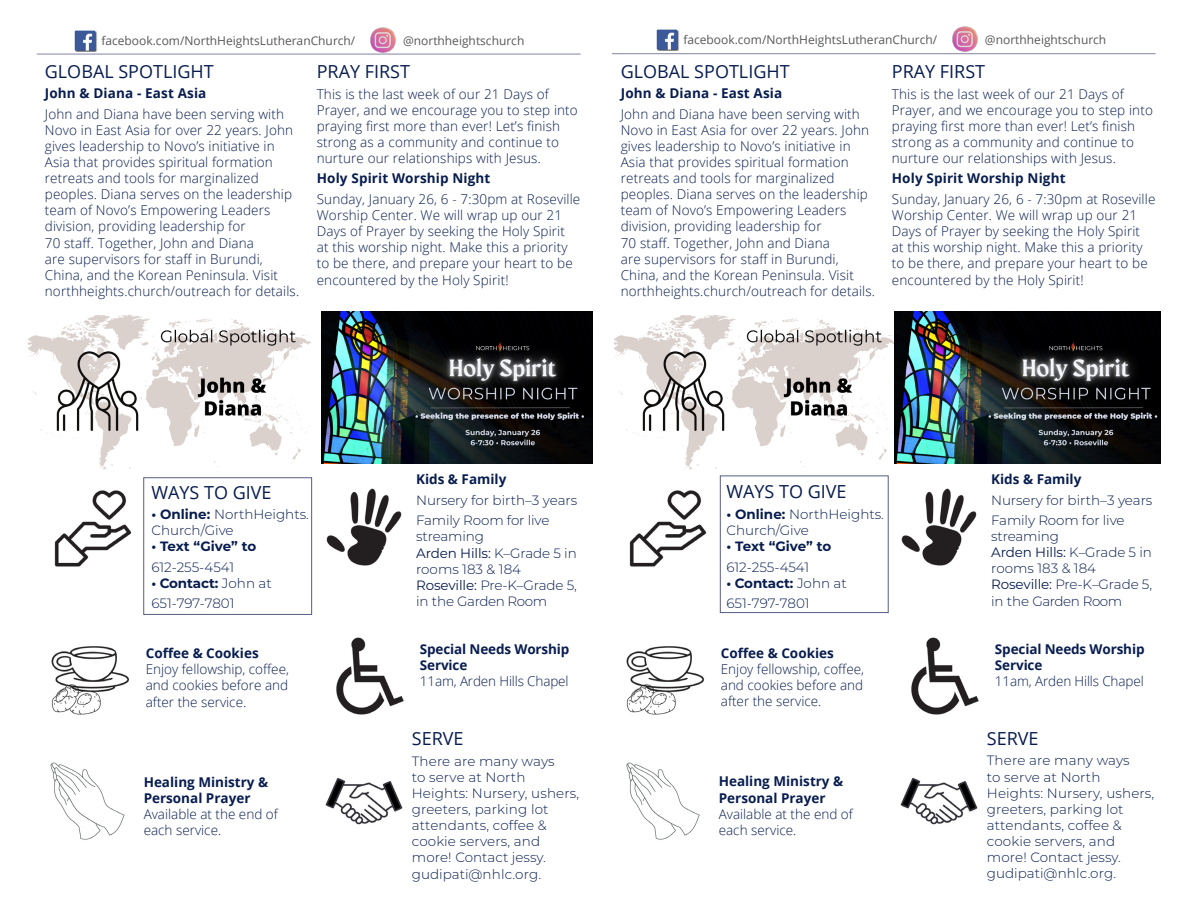
<style>
.page{position:relative;width:1188px;height:918px;background:#fff}
.page>*{position:absolute;margin:0;border:0;box-sizing:border-box;transform-origin:0 0}
.bulletin_body{font:18px "Open Sans";color:#081d4f}
.bulletin_sections{font:18px "Open Sans";color:#081d4f}
.bulletin_body-2{font:300 13.5px/16.2px "Open Sans";letter-spacing:.01em;color:#081d4f}
.bulletin_body-3{font:300 13.5px/16px "Montserrat";color:#081d4f}
.bulletin_body-4{font:700 13.5px "Open Sans";letter-spacing:.01em;color:#081d4f}
.bulletin_body-5{font:700 13.5px/16.2px "Open Sans";letter-spacing:-.01em;color:#081d4f}
.bulletin_body-6{font:700 13.5px "Montserrat";letter-spacing:-.01em;color:#081d4f}
.t1{font:12px "Open Sans";color:#57585a}
.s1{font-weight:700}
.s2{font-weight:300}
.s3{font-weight:400}
</style>
<div class="page">
<hr style="left:37px;top:54px;width:543px;height:1px;background:#8284a2">
<img style="left:51px;top:646px;width:78px;height:69px">
<img style="left:50px;top:762px;width:75px;height:78px">
<img style="left:326px;top:488px;width:76px;height:78px">
<img style="left:336px;top:637px;width:68px;height:78px">
<img style="left:325px;top:778px;width:78px;height:47px">
<img style="left:54px;top:490px;width:78px;height:77px">
<div style="left:143px;top:477px;width:169px;height:138px;border:1px solid #585c81"></div>
<hr style="left:612px;top:53px;width:544px;height:1px;background:#8284a2">
<img style="left:626px;top:646px;width:78px;height:69px">
<img style="left:626px;top:762px;width:74px;height:78px">
<img style="left:901px;top:488px;width:76px;height:78px">
<img style="left:911px;top:637px;width:68px;height:78px">
<img style="left:900px;top:778px;width:78px;height:47px">
<img style="left:629px;top:490px;width:78px;height:77px">
<div style="left:720px;top:476px;width:169px;height:137px;border:1px solid #585c81"></div>
<img style="left:74px;top:30px;width:23px;height:21px">
<img style="left:370px;top:27px;width:26px;height:26px">
<img style="left:656px;top:29px;width:23px;height:21px">
<img style="left:952px;top:26px;width:26px;height:26px">
<img style="left:28px;top:315px;width:283px;height:155px">
<img style="left:614px;top:311px;width:283px;height:159px">
<img style="left:321px;top:311px;width:271px;height:152px">
<img style="left:895px;top:311px;width:266px;height:152px">
<p class="t1" style="left:101px;top:32px;width:255px">facebook.com/NorthHeightsLutheranChurch/</p>
<p class="t1" style="left:683px;top:31px;width:255px">facebook.com/NorthHeightsLutheranChurch/</p>
<p class="t1" style="left:985px;top:31px;width:123px">@northheightschurch</p>
<p class="t1" style="left:403px;top:32px;width:123px">@northheightschurch</p>
<p class="bulletin_body" style="left:317px;top:59px;width:95px">PRAY FIRST</p>
<p class="bulletin_body-2" style="left:317px;top:85px;width:263px">This is the last week of our 21 Days of Prayer, and we encourage you to step into praying first more than ever! Let’s finish strong as a community and continue to nurture our relationships with Jesus.</p>
<p class="bulletin_body-4" style="left:317px;top:169px;width:175px">Holy Spirit Worship Night</p>
<p class="bulletin_body-2" style="left:317px;top:191px;width:265px">Sunday, January 26, 6 - 7:30pm at Roseville Worship Center. We will wrap up our 21<br>Days of Prayer by seeking the Holy Spirit<br>at this worship night. Make this a priority to be there, and prepare your heart to be encountered by the Holy Spirit!</p>
<p class="bulletin_body" style="left:45px;top:59px;width:170px">GLOBAL SPOTLIGHT</p>
<p class="bulletin_body-4" style="left:45px;top:84px;width:163px">John &amp; Diana - East Asia</p>
<p class="bulletin_body-2" style="left:45px;top:105px;width:256px">John and Diana have been serving with Novo in East Asia for over 22 years. John gives leadership to Novo’s initiative in Asia that provides spiritual formation retreats and tools for marginalized peoples. Diana serves on the leadership team of Novo’s Empowering Leaders division, providing leadership for<br>70 staff. Together, John and Diana<br>are supervisors for staff in Burundi, China, and the Korean Peninsula. Visit northheights.church/outreach for details.</p>
<p class="bulletin_body" style="left:621px;top:59px;width:170px">GLOBAL SPOTLIGHT</p>
<p class="bulletin_body-4" style="left:621px;top:84px;width:163px">John &amp; Diana - East Asia</p>
<p class="bulletin_body-2" style="left:621px;top:105px;width:256px">John and Diana have been serving with Novo in East Asia for over 22 years. John gives leadership to Novo’s initiative in Asia that provides spiritual formation retreats and tools for marginalized peoples. Diana serves on the leadership team of Novo’s Empowering Leaders division, providing leadership for<br>70 staff. Together, John and Diana<br>are supervisors for staff in Burundi, China, and the Korean Peninsula. Visit northheights.church/outreach for details.</p>
<p class="bulletin_body" style="left:892px;top:59px;width:95px">PRAY FIRST</p>
<p class="bulletin_body-2" style="left:892px;top:85px;width:263px">This is the last week of our 21 Days of Prayer, and we encourage you to step into praying first more than ever! Let’s finish strong as a community and continue to nurture our relationships with Jesus.</p>
<p class="bulletin_body-4" style="left:892px;top:169px;width:175px">Holy Spirit Worship Night</p>
<p class="bulletin_body-2" style="left:892px;top:191px;width:265px">Sunday, January 26, 6 - 7:30pm at Roseville Worship Center. We will wrap up our 21<br>Days of Prayer by seeking the Holy Spirit<br>at this worship night. Make this a priority to be there, and prepare your heart to be encountered by the Holy Spirit!</p>
<p class="bulletin_sections" style="left:151px;top:480px;width:122px">WAYS TO GIVE</p>
<p class="bulletin_body-3" style="left:151px;top:506px;width:159px"><span class="s1">• Online:</span> NorthHeights.<br>Church/Give</p>
<p class="bulletin_body-6" style="left:151px;top:537px;width:106px">• Text “Give” to</p>
<p class="bulletin_body-3" style="left:151px;top:559px;width:84px">612-255-4541</p>
<p class="bulletin_body-6" style="left:151px;top:573px;width:122px">• Contact: <span class="s2">John at</span></p>
<p class="bulletin_body-3" style="left:151px;top:595px;width:85px">651-797-7801</p>
<p class="bulletin_body-4" style="left:416px;top:470px;width:92px">Kids &amp; Family</p>
<p class="bulletin_body-3" style="left:416px;top:492px;width:163px">Nursery for birth–3 years</p>
<p class="bulletin_body-3" style="left:416px;top:512px;width:162px">Family Room for live streaming<br><span class="s3">Arden Hills:</span> K–Grade 5 in rooms 183 &amp; 184<br><span class="s3">Roseville:</span> Pre-K–Grade 5, in the Garden Room</p>
<p class="bulletin_sections" style="left:726px;top:480px;width:122px">WAYS TO GIVE</p>
<p class="bulletin_body-3" style="left:726px;top:506px;width:159px"><span class="s1">• Online:</span> NorthHeights.<br>Church/Give</p>
<p class="bulletin_body-6" style="left:726px;top:537px;width:106px">• Text “Give” to</p>
<p class="bulletin_body-3" style="left:726px;top:558px;width:84px">612-255-4541</p>
<p class="bulletin_body-6" style="left:726px;top:573px;width:122px">• Contact: <span class="s2">John at</span></p>
<p class="bulletin_body-3" style="left:726px;top:595px;width:85px">651-797-7801</p>
<p class="bulletin_body-4" style="left:991px;top:470px;width:92px">Kids &amp; Family</p>
<p class="bulletin_body-3" style="left:991px;top:491px;width:163px">Nursery for birth–3 years</p>
<p class="bulletin_body-3" style="left:991px;top:512px;width:162px">Family Room for live streaming<br><span class="s3">Arden Hills:</span> K–Grade 5 in rooms 183 &amp; 184<br><span class="s3">Roseville:</span> Pre-K–Grade 5, in the Garden Room</p>
<p class="bulletin_body-2" style="left:146px;top:645px;width:145px"><span class="s1">Coffee &amp; Cookies<br></span>Enjoy fellowship, coffee, and cookies before and after the service.</p>
<p class="bulletin_body-5" style="left:420px;top:641px;width:151px">Special Needs Worship<br>Service<br><span class="s2">11am, Arden Hills Chapel</span></p>
<p class="bulletin_body-2" style="left:721px;top:644px;width:145px"><span class="s1">Coffee &amp; Cookies<br></span>Enjoy fellowship, coffee, and cookies before and after the service.</p>
<p class="bulletin_body-5" style="left:995px;top:640px;width:151px">Special Needs Worship<br>Service<br><span class="s2">11am, Arden Hills Chapel</span></p>
<p class="bulletin_body-2" style="left:144px;top:773px;width:136px"><span class="s1">Healing Ministry &amp;<br>Personal Prayer<br></span>Available at the end of each service.</p>
<p class="bulletin_sections" style="left:412px;top:726px;width:53px">SERVE</p>
<p class="bulletin_body-3" style="left:412px;top:752px;width:169px">There are many ways<br>to serve at North<br>Heights: Nursery, ushers, greeters, parking lot attendants, coffee &amp; cookie servers, and more! Contact jessy. gudipati@nhlc.org.</p>
<p class="bulletin_body-2" style="left:719px;top:773px;width:136px"><span class="s1">Healing Ministry &amp;<br>Personal Prayer<br></span>Available at the end of each service.</p>
<p class="bulletin_sections" style="left:987px;top:726px;width:53px">SERVE</p>
<p class="bulletin_body-3" style="left:987px;top:752px;width:169px">There are many ways<br>to serve at North<br>Heights: Nursery, ushers, greeters, parking lot attendants, coffee &amp; cookie servers, and more! Contact jessy. gudipati@nhlc.org.</p>
</div>
